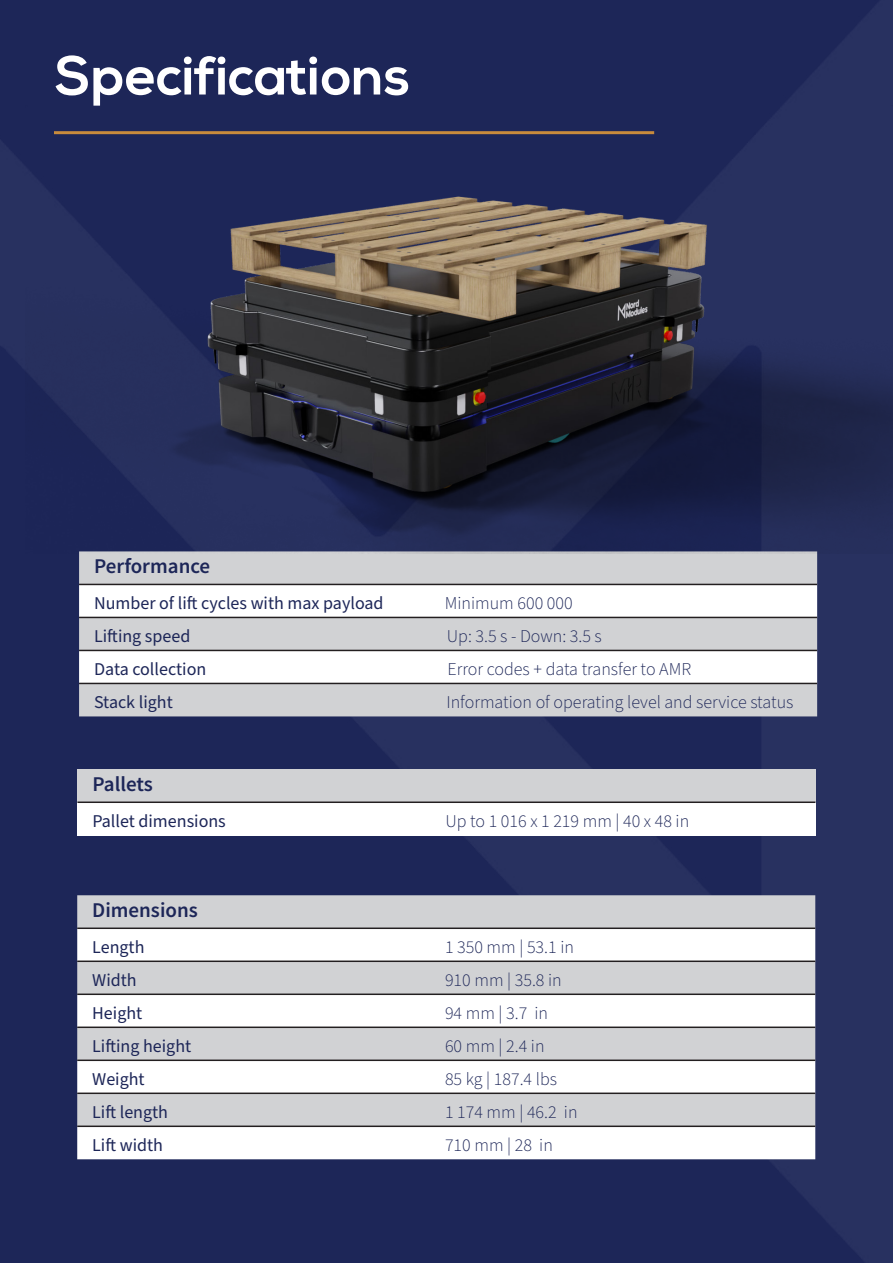
<style>
.page{position:relative;width:893px;height:1263px;background:#fff}
.page>*{position:absolute;margin:0;border:0;box-sizing:border-box;transform-origin:0 0}
.t1{font:700 54px "Nexa";color:#fff}
.t2{font:600 21px "Source Sans Pro";color:#1d2658}
.t3{font:300 18px "Source Sans Pro";color:#1d2658}
.t4{font:18px "Source Sans Pro";color:#1d2658}
</style>
<div class="page">
<img style="left:0;top:0;width:893px;height:1263px">
<img style="left:0;top:136px;width:1px;height:1073px">
<div style="left:77px;top:895px;width:738px;height:32px;background:#d1d2d4"></div>
<svg style="left:77px;top:929px;width:738px;height:230px"></svg>
<hr style="left:77px;top:927px;width:738px;height:2px;background:#231f20">
<hr style="left:77px;top:960px;width:738px;height:2px;background:#231f20">
<hr style="left:77px;top:993px;width:738px;height:2px;background:#231f20">
<hr style="left:77px;top:1026px;width:738px;height:2px;background:#231f20">
<hr style="left:77px;top:1059px;width:738px;height:2px;background:#231f20">
<hr style="left:77px;top:1092px;width:738px;height:2px;background:#231f20">
<hr style="left:77px;top:1125px;width:738px;height:2px;background:#231f20">
<div style="left:79px;top:553px;width:738px;height:163px;background:#d1d2d4"></div>
<svg style="left:79px;top:585px;width:738px;height:98px"></svg>
<hr style="left:79px;top:584px;width:738px;height:1px;background:#231f20">
<hr style="left:79px;top:617px;width:738px;height:1px;background:#231f20">
<hr style="left:79px;top:650px;width:738px;height:1px;background:#231f20">
<hr style="left:79px;top:683px;width:738px;height:1px;background:#231f20">
<div style="left:77px;top:769px;width:738px;height:33px;background:#d1d2d4"></div>
<div style="left:77px;top:802px;width:738px;height:33px;background:#fff"></div>
<hr style="left:77px;top:801px;width:738px;height:2px;background:#231f20">
<img style="left:25px;top:106px;width:868px;height:447px">
<p class="t1" style="left:55px;top:45px;width:357px">Specifications</p>
<p class="t2" style="left:94px;top:552px;width:118px">Performance</p>
<p class="t4" style="left:94px;top:591px;width:291px">Number of lift cycles with max payload</p>
<p class="t3" style="left:445px;top:591px;width:129px">Minimum 600 000</p>
<p class="t4" style="left:94px;top:624px;width:98px">Lifting speed</p>
<p class="t3" style="left:447px;top:624px;width:156px">Up: 3.5 s - Down: 3.5 s</p>
<p class="t4" style="left:94px;top:657px;width:114px">Data collection</p>
<p class="t3" style="left:447px;top:657px;width:245px">Error codes + data transfer to AMR</p>
<p class="t4" style="left:94px;top:690px;width:80px">Stack light</p>
<p class="t3" style="left:446px;top:690px;width:349px">Information of operating level and service status</p>
<p class="t2" style="left:92px;top:770px;width:62px">Pallets</p>
<p class="t4" style="left:92px;top:809px;width:135px">Pallet dimensions</p>
<p class="t3" style="left:445px;top:809px;width:245px">Up to 1 016 x 1 219 mm | 40 x 48 in</p>
<p class="t2" style="left:92px;top:896px;width:107px">Dimensions</p>
<p class="t4" style="left:92px;top:935px;width:54px">Length</p>
<p class="t3" style="left:445px;top:935px;width:130px">1 350 mm | 53.1 in</p>
<p class="t4" style="left:92px;top:968px;width:46px">Width</p>
<p class="t3" style="left:445px;top:968px;width:118px">910 mm | 35.8 in</p>
<p class="t4" style="left:92px;top:1001px;width:52px">Height</p>
<p class="t3" style="left:445px;top:1001px;width:105px">94 mm | 3.7 in</p>
<p class="t4" style="left:92px;top:1034px;width:101px">Lifting height</p>
<p class="t3" style="left:445px;top:1034px;width:101px">60 mm | 2.4 in</p>
<p class="t4" style="left:92px;top:1067px;width:54px">Weight</p>
<p class="t3" style="left:445px;top:1067px;width:113px">85 kg | 187.4 lbs</p>
<p class="t4" style="left:92px;top:1100px;width:77px">Lift length</p>
<p class="t3" style="left:445px;top:1100px;width:134px">1 174 mm | 46.2 in</p>
<p class="t4" style="left:92px;top:1133px;width:72px">Lift width</p>
<p class="t3" style="left:445px;top:1133px;width:109px">710 mm | 28 in</p>
</div>
